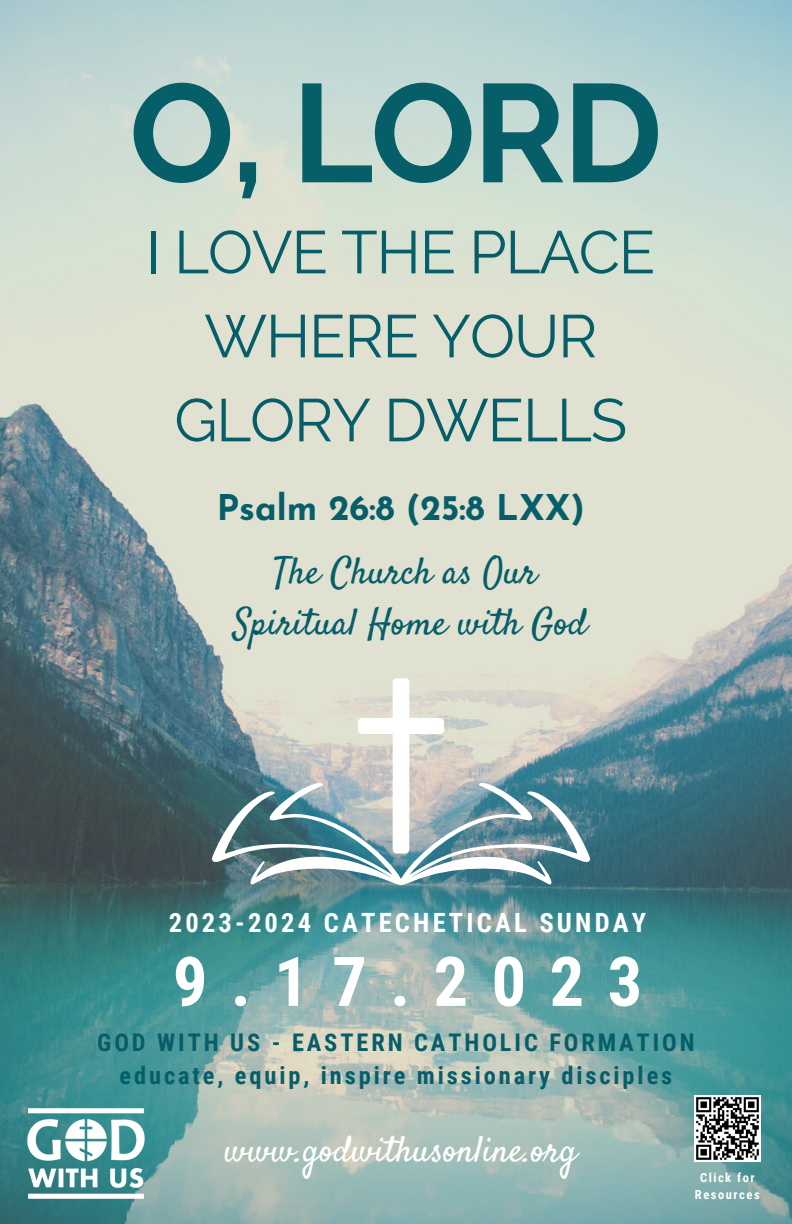
<style>
.page{position:relative;width:792px;height:1224px;background:#fff}
.page>*{position:absolute;margin:0;border:0;box-sizing:border-box;transform-origin:0 0}
.t1{font:700 139.2px "Raleway";color:#065e69}
.t2{font:700 68.6px "Roboto Condensed";letter-spacing:.34em;color:#fff}
.t3{font:60.2px/84px "Raleway";letter-spacing:-.02em;color:#065e69;text-align:center}
.t4{font:37.4px "Satisfy";color:#065e69}
.t5{font:36.6px "Satisfy";color:#fff}
.t6{font:700 35.4px "Josefin Sans";color:#065e69}
.t7{font:700 26.6px "Roboto Condensed";letter-spacing:.12em;color:#fff}
.t8{font:700 24.4px "Roboto Condensed";letter-spacing:.12em;color:#065e69}
.t9{font:700 12.6px/16.8px "Roboto Condensed";letter-spacing:.12em;color:#fff;text-align:center}
</style>
<div class="page">
<img style="left:0;top:0;width:792px;height:1224px">
<img style="left:19px;top:1099px;width:135px;height:109px">
<svg style="left:212px;top:678px;width:378px;height:210px"></svg>
<img style="left:694px;top:1095px;width:66px;height:66px">
<p class="t1" style="left:129px;top:51px;width:535px">O, LORD</p>
<p class="t3" style="left:146px;top:210px;width:511px">I LOVE THE PLACE<br>WHERE YOUR<br>GLORY DWELLS</p>
<p class="t6" style="left:217px;top:494px;width:370px">Psalm 26:8 (25:8 LXX)</p>
<p class="t4" style="left:273px;top:549px;width:265px">The Church as Our</p>
<p class="t4" style="left:234px;top:600px;width:355px">Spiritual Home with God</p>
<p class="t7" style="left:169px;top:907px;width:479px">2023-2024 CATECHETICAL SUNDAY</p>
<p class="t2" style="left:173px;top:942px;width:471px">9.17.2023</p>
<p class="t8" style="left:97px;top:1028px;width:599px">GOD WITH US - EASTERN CATHOLIC FORMATION</p>
<p class="t8" style="left:120px;top:1061px;width:554px">educate, equip, inspire missionary disciples</p>
<p class="t5" style="left:224px;top:1126px;width:354px">www.godwithusonline.org</p>
<p class="t9" style="left:695px;top:1170px;width:66px">Click for<br>Resources</p>
</div>
